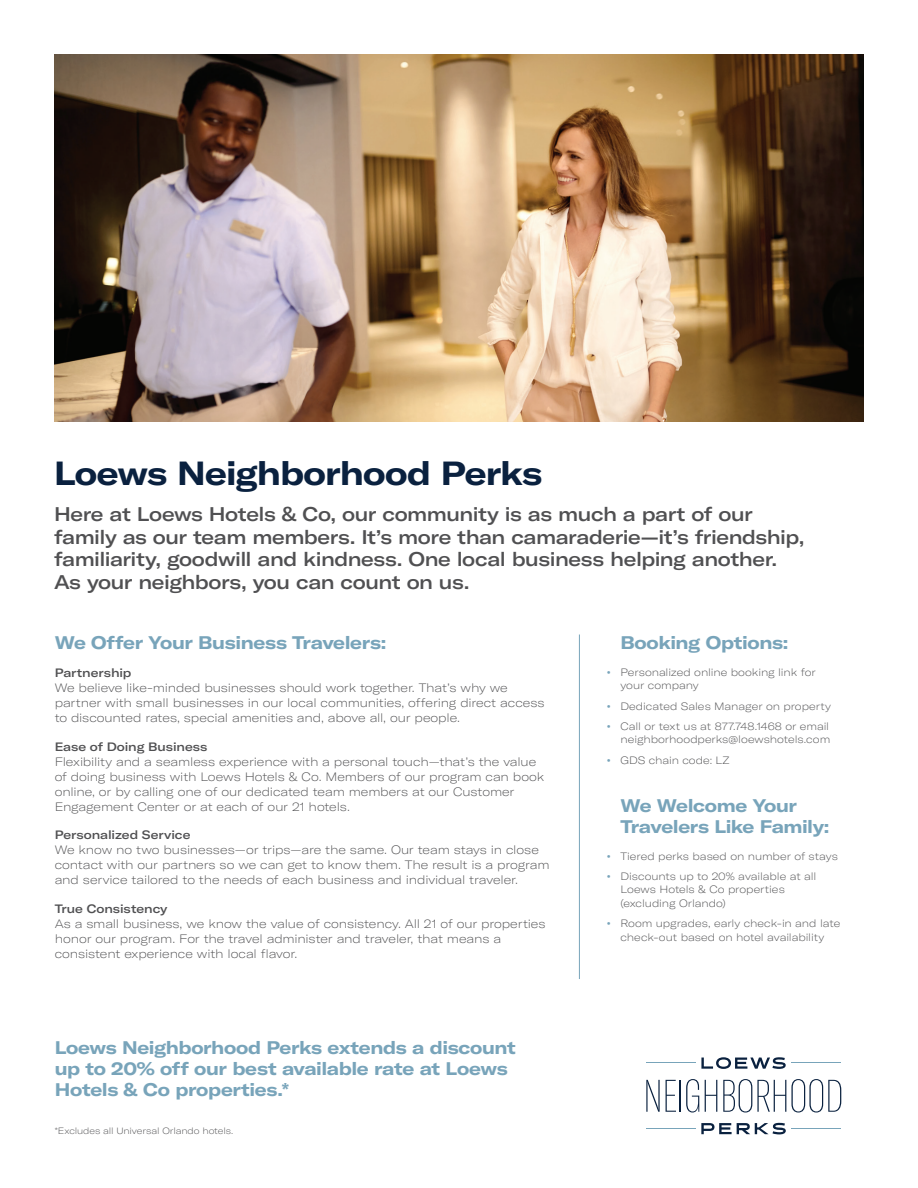
<style>
.page{position:relative;width:918px;height:1188px;background:#fff}
.page>*{position:absolute;margin:0;border:0;box-sizing:border-box;transform-origin:0 0}
.t1{font:700 expanded 33px "GT America";letter-spacing:-.025em;color:#0a213f}
.t2{font:500 expanded 19.5px/22.5px "GT America";letter-spacing:-.025em;color:#505052}
.t3{font:700 expanded 18px/21px "GT America";letter-spacing:-.02em;color:#78a4ba}
.t4{font:100 expanded 12px/15px "GT America";letter-spacing:-.01em;color:#505052}
.t5{font:500 expanded 12px "GT America";letter-spacing:-.005em;color:#505052}
.t6{font:100 expanded 10.5px/13.5px "GT America";letter-spacing:-.005em;color:#505052}
.t7{font:100 expanded 9px "GT America";letter-spacing:-.01em;color:#505052}
.s1{font-weight:700;color:#78a4ba}
</style>
<div class="page">
<img style="left:54px;top:54px;width:810px;height:367px">
<svg style="left:701px;top:1057px;width:85px;height:12px"></svg>
<svg style="left:646px;top:1080px;width:14px;height:32px"></svg>
<svg style="left:666px;top:1080px;width:10px;height:32px"></svg>
<hr style="left:680px;top:1080px;width:1px;height:32px;background:#0a213f">
<svg style="left:686px;top:1079px;width:13px;height:34px"></svg>
<svg style="left:705px;top:1080px;width:12px;height:32px"></svg>
<svg style="left:723px;top:1079px;width:118px;height:34px"></svg>
<svg style="left:701px;top:1123px;width:85px;height:11px"></svg>
<hr style="left:646px;top:1128px;width:50px;height:1px;background:#78a4ba">
<hr style="left:792px;top:1128px;width:49px;height:1px;background:#78a4ba">
<hr style="left:646px;top:1063px;width:50px;height:1px;background:#78a4ba">
<hr style="left:792px;top:1062px;width:49px;height:1px;background:#78a4ba">
<hr style="left:579px;top:635px;width:1px;height:344px;background:#78a4ba">
<h1 class="t1" style="left:54px;top:453px;width:490px">Loews Neighborhood Perks</h1>
<p class="t2" style="left:54px;top:503px;width:752px">Here at Loews Hotels &amp; Co, our community is as much a part of our family as our team members. It’s more than camaraderie—it’s friendship, familiarity, goodwill and kindness. One local business helping another.<br>As your neighbors, you can count on us.</p>
<h3 class="t3" style="left:55px;top:632px;width:333px">We Offer Your Business Travelers:</h3>
<p class="t5" style="left:55px;top:666px;width:78px">Partnership</p>
<p class="t4" style="left:55px;top:681px;width:491px">We believe like-minded businesses should work together. That’s why we partner with small businesses in our local communities, offering direct access to discounted rates, special amenities and, above all, our people.</p>
<p class="t5" style="left:55px;top:739px;width:154px">Ease of Doing Business</p>
<p class="t4" style="left:55px;top:754px;width:491px">Flexibility and a seamless experience with a personal touch—that’s the value of doing business with Loews Hotels &amp; Co. Members of our program can book online, or by calling one of our dedicated team members at our Customer Engagement Center or at each of our 21 hotels.</p>
<p class="t5" style="left:55px;top:828px;width:137px">Personalized Service</p>
<p class="t4" style="left:55px;top:843px;width:496px">We know no two businesses—or trips—are the same. Our team stays in close contact with our partners so we can get to know them. The result is a program and service tailored to the needs of each business and individual traveler.</p>
<p class="t5" style="left:55px;top:901px;width:114px">True Consistency</p>
<p class="t4" style="left:55px;top:916px;width:492px">As a small business, we know the value of consistency. All 21 of our properties honor our program. For the travel administer and traveler, that means a consistent experience with local flavor.</p>
<h3 class="t3" style="left:55px;top:1037px;width:463px">Loews Neighborhood Perks extends a discount up to 20% off our best available rate at Loews<br>Hotels &amp; Co properties.*</h3>
<p class="t7" style="left:55px;top:1126px;width:180px">*Excludes all Universal Orlando hotels.</p>
<h3 class="t3" style="left:620px;top:632px;width:169px">Booking Options:</h3>
<p class="t6" style="left:620px;top:666px;width:197px;text-indent:-14px"><span class="s1">•</span> Personalized online booking link for your company</p>
<p class="t6" style="left:607px;top:699px;width:226px"><span class="s1">•</span> Dedicated Sales Manager on property</p>
<p class="t6" style="left:607px;top:720px;width:225px;text-align:right"><span class="s1">•</span> Call or text us at 877.748.1468 or email neighborhoodperks@loewshotels.com</p>
<p class="t6" style="left:607px;top:753px;width:124px"><span class="s1">•</span> GDS chain code: LZ</p>
<h3 class="t3" style="left:620px;top:795px;width:211px">We Welcome Your<br>Travelers Like Family:</h3>
<p class="t6" style="left:607px;top:849px;width:233px"><span class="s1">•</span> Tiered perks based on number of stays</p>
<p class="t6" style="left:620px;top:870px;width:197px;text-indent:-14px"><span class="s1">•</span> Discounts up to 20% available at all<br>Loews Hotels &amp; Co properties (excluding Orlando)</p>
<p class="t6" style="left:607px;top:917px;width:235px;text-align:center"><span class="s1">•</span> Room upgrades, early check-in and late check-out based on hotel availability</p>
</div>
